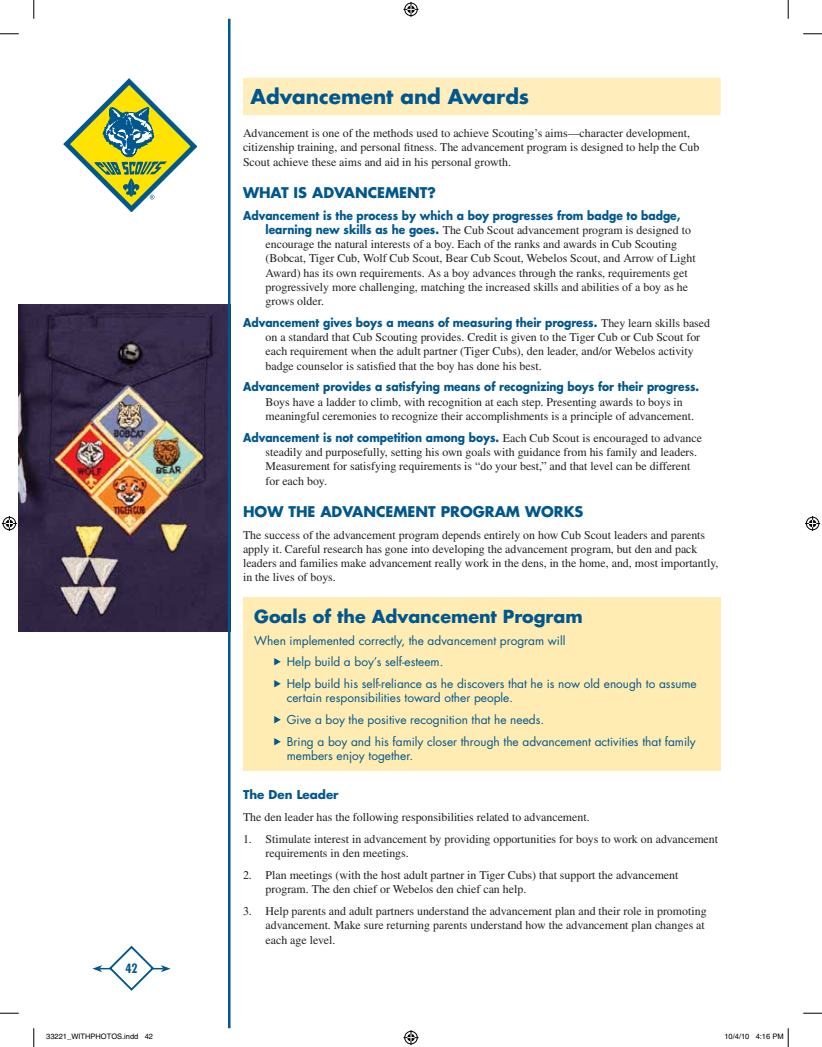
<style>
.page{position:relative;width:822px;height:1047px;background:#fff}
.page>*{position:absolute;margin:0;border:0;box-sizing:border-box;transform-origin:0 0}
.t1{font:700 20px "Futura";color:#00578d}
.t2{font:700 17.5px "Futura";color:#00578d}
.t3{font:700 14.38px "Futura";color:#00578d}
.t4{font:700 condensed 12.5px "Futura";color:#00578d}
.t5{font:11.88px/14.2px "Times";color:#231f20}
.t6{font:11.88px/21.8px "Futura";color:#00578d}
.t7{font:700 11.88px "Futura";color:#00578d;scale:.9 1}
.t8{font:700 11.88px "Futura";color:#00578d}
.t9{font:7.5px "Helvetica";color:#000}
.s1{font-family:"Futura";font-weight:700;color:#00578d}
.s2{font-family:"Times";font-weight:400;color:#231f20}
</style>
<div class="page">
<svg style="left:64px;top:79px;width:133px;height:133px"></svg>
<hr style="left:100px;top:967px;width:63px;height:2px;background:#00578d">
<svg style="left:92px;top:965px;width:10px;height:7px"></svg>
<svg style="left:161px;top:965px;width:9px;height:7px"></svg>
<svg style="left:108px;top:945px;width:47px;height:46px"></svg>
<img style="left:19px;top:305px;width:209px;height:326px">
<div style="left:243px;top:78px;width:477px;height:37px;background:#ffeebc"></div>
<div style="left:243px;top:597px;width:477px;height:174px;background:#ffecb3"></div>
<hr style="left:228px;top:19px;width:2px;height:1009px;background:#00578d">
<svg style="left:0;top:33px;width:19px;height:2px"></svg>
<svg style="left:803px;top:33px;width:18px;height:2px"></svg>
<svg style="left:0;top:1012px;width:19px;height:1px"></svg>
<svg style="left:803px;top:1012px;width:18px;height:1px"></svg>
<svg style="left:33px;top:0;width:2px;height:19px"></svg>
<svg style="left:33px;top:1028px;width:2px;height:18px"></svg>
<svg style="left:787px;top:0;width:1px;height:19px"></svg>
<svg style="left:403px;top:2px;width:15px;height:15px"></svg>
<svg style="left:403px;top:1030px;width:15px;height:14px"></svg>
<svg style="left:2px;top:516px;width:15px;height:15px"></svg>
<svg style="left:805px;top:516px;width:14px;height:15px"></svg>
<svg style="left:787px;top:1028px;width:1px;height:18px"></svg>
<p class="t4" style="left:125px;top:963px;width:14px">42</p>
<h1 class="t1" style="left:250px;top:87px;width:280px">Advancement and Awards</h1>
<p class="t5" style="left:243px;top:127px;width:457px">Advancement is one of the methods used to achieve Scouting’s aims—character development, citizenship training, and personal fitness. The advancement program is designed to help the Cub<br>Scout achieve these aims and aid in his personal growth.</p>
<p class="t3" style="left:243px;top:186px;width:194px">WHAT IS ADVANCEMENT?</p>
<p class="t7" style="left:243px;top:210px;width:487px">Advancement is the process by which a boy progresses from badge to badge,</p>
<p class="t5" style="left:265px;top:224px;width:431px"><span class="s1">learning new skills as he goes.</span> The Cub Scout advancement program is designed to encourage the natural interests of a boy. Each of the ranks and awards in Cub Scouting (Bobcat, Tiger Cub, Wolf Cub Scout, Bear Cub Scout, Webelos Scout, and Arrow of Light Award) has its own requirements. As a boy advances through the ranks, requirements get progressively more challenging, matching the increased skills and abilities of a boy as he grows older.</p>
<p class="t7" style="left:243px;top:317px;width:520px">Advancement gives boys a means of measuring their progress. <span class="s2">They learn skills based</span></p>
<p class="t5" style="left:265px;top:331px;width:436px">on a standard that Cub Scouting provides. Credit is given to the Tiger Cub or Cub Scout for each requirement when the adult partner (Tiger Cubs), den leader, and/or Webelos activity badge counselor is satisfied that the boy has done his best.</p>
<p class="t7" style="left:243px;top:381px;width:508px">Advancement provides a satisfying means of recognizing boys for their progress.</p>
<p class="t5" style="left:265px;top:395px;width:430px">Boys have a ladder to climb, with recognition at each step. Presenting awards to boys in meaningful ceremonies to recognize their accomplishments is a principle of advancement.</p>
<p class="t7" style="left:243px;top:432px;width:511px">Advancement is not competition among boys. <span class="s2">Each Cub Scout is encouraged to advance</span></p>
<p class="t5" style="left:265px;top:446px;width:433px">steadily and purposefully, setting his own goals with guidance from his family and leaders.<br>Measurement for satisfying requirements is “do your best,” and that level can be different for each boy.</p>
<p class="t3" style="left:243px;top:504px;width:342px">HOW THE ADVANCEMENT PROGRAM WORKS</p>
<p class="t5" style="left:243px;top:528px;width:477px">The success of the advancement program depends entirely on how Cub Scout leaders and parents apply it. Careful research has gone into developing the advancement program, but den and pack leaders and families make advancement really work in the dens, in the home, and, most importantly, in the lives of boys.</p>
<h2 class="t2" style="left:254px;top:608px;width:330px">Goals of the Advancement Program</h2>
<p class="t6" style="left:287px;top:630px;width:411px;text-indent:-33px">When implemented correctly, the advancement program will<br>Help build a boy’s self-esteem.<br>Help build his self-reliance as he discovers that he is now old enough to assume</p>
<p class="t6" style="left:287px;top:688px;width:410px">certain responsibilities toward other people.<br>Give a boy the positive recognition that he needs.<br>Bring a boy and his family closer through the advancement activities that family</p>
<p class="t6" style="left:287px;top:745px;width:128px">members enjoy together.</p>
<p class="t8" style="left:243px;top:789px;width:97px">The Den Leader</p>
<p class="t5" style="left:243px;top:811px;width:348px">The den leader has the following responsibilities related to advancement.</p>
<p class="t5" style="left:265px;top:832px;width:454px;text-indent:-23px">1. Stimulate interest in advancement by providing opportunities for boys to work on advancement requirements in den meetings.</p>
<p class="t5" style="left:265px;top:868px;width:414px;text-indent:-23px">2. Plan meetings (with the host adult partner in Tiger Cubs) that support the advancement program. The den chief or Webelos den chief can help.</p>
<p class="t5" style="left:265px;top:904px;width:442px;text-indent:-23px">3. Help parents and adult partners understand the advancement plan and their role in promoting advancement. Make sure returning parents understand how the advancement plan changes at each age level.</p>
<p class="t9" style="left:46px;top:1033px;width:108px">33221_WITHPHOTOS.indd 42</p>
<p class="t9" style="left:724px;top:1033px;width:61px">10/4/10 4:16 PM</p>
</div>
